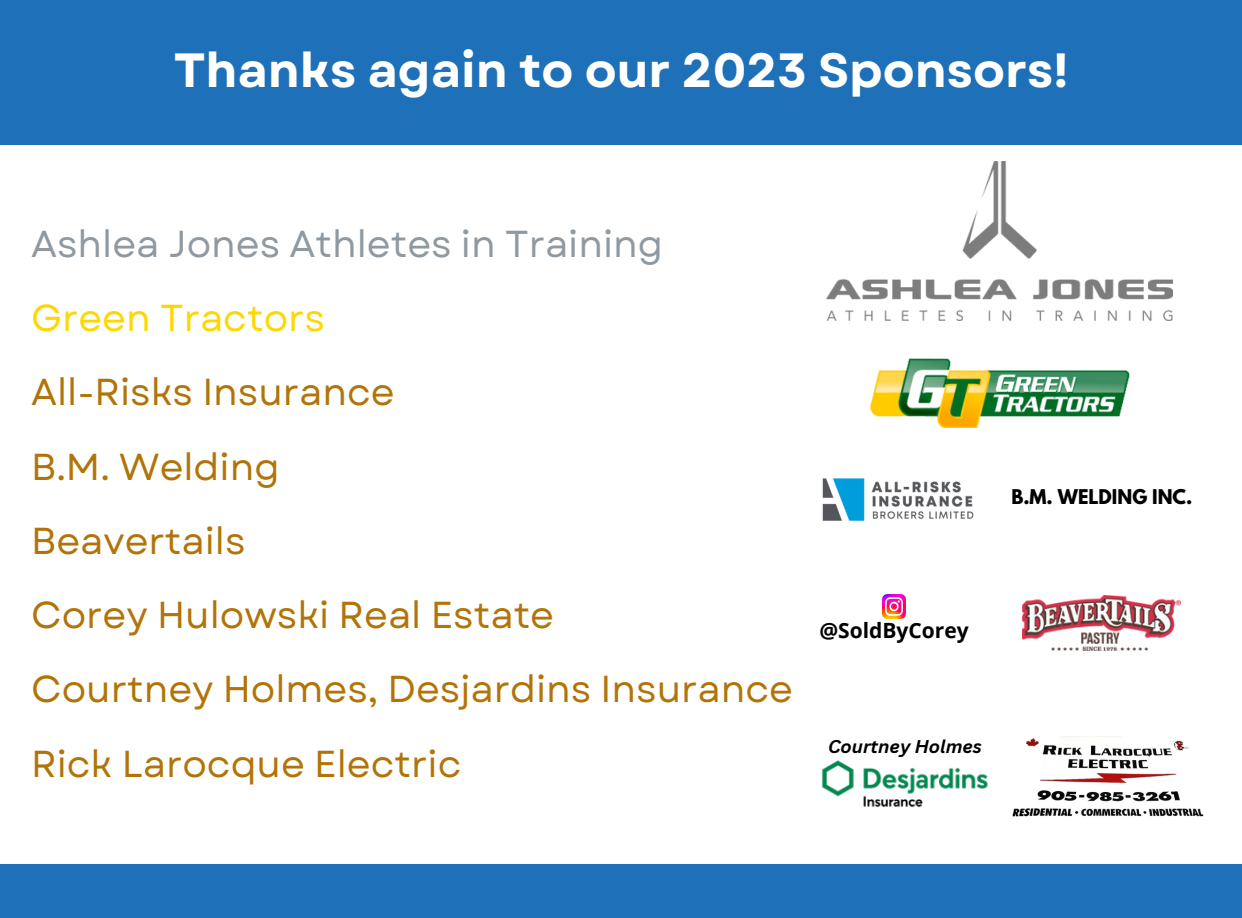
<style>
.page{position:relative;width:1242px;height:918px;background:#fff}
.page>*{position:absolute;margin:0;border:0;box-sizing:border-box;transform-origin:0 0}
.t1{font:700 48px "Garet";color:#fff}
.t2{font:37.5px/74.2px "Garet";color:#b27409}
.t3{font:700 21px "Open Sans";color:#000}
.t4{font:700 18px "League Spartan";color:#000}
.t5{font:italic 700 18px "Canva Sans";color:#000}
.s1{color:#8e99a2}
.s2{color:#ffd700}
</style>
<div class="page">
<div style="left:0;top:0;width:1242px;height:144px;background:#1e71b8"></div>
<img style="left:827px;top:161px;width:345px;height:159px">
<img style="left:870px;top:359px;width:260px;height:68px">
<img style="left:822px;top:478px;width:152px;height:43px">
<img style="left:1023px;top:596px;width:157px;height:55px">
<img style="left:821px;top:760px;width:167px;height:47px">
<img style="left:1012px;top:736px;width:192px;height:81px">
<div style="left:0;top:865px;width:1242px;height:53px;background:#1e71b8"></div>
<img style="left:882px;top:595px;width:24px;height:23px">
<h3 class="t1" style="left:174px;top:36px;width:896px">Thanks again to our 2023 Sponsors!</h3>
<p class="t2" style="left:31px;top:207px;width:763px"><span class="s1">Ashlea Jones Athletes in Training<br></span><span class="s2">Green Tractors<br></span>All-Risks Insurance<br>B.M. Welding<br>Beavertails<br>Corey Hulowski Real Estate<br>Courtney Holmes, Desjardins Insurance<br>Rick Larocque Electric</p>
<p class="t3" style="left:819px;top:615px;width:151px">@SoldByCorey</p>
<p class="t5" style="left:828px;top:734px;width:155px">Courtney Holmes</p>
<p class="t4" style="left:1011px;top:488px;width:183px">B.M. WELDING INC.</p>
</div>
